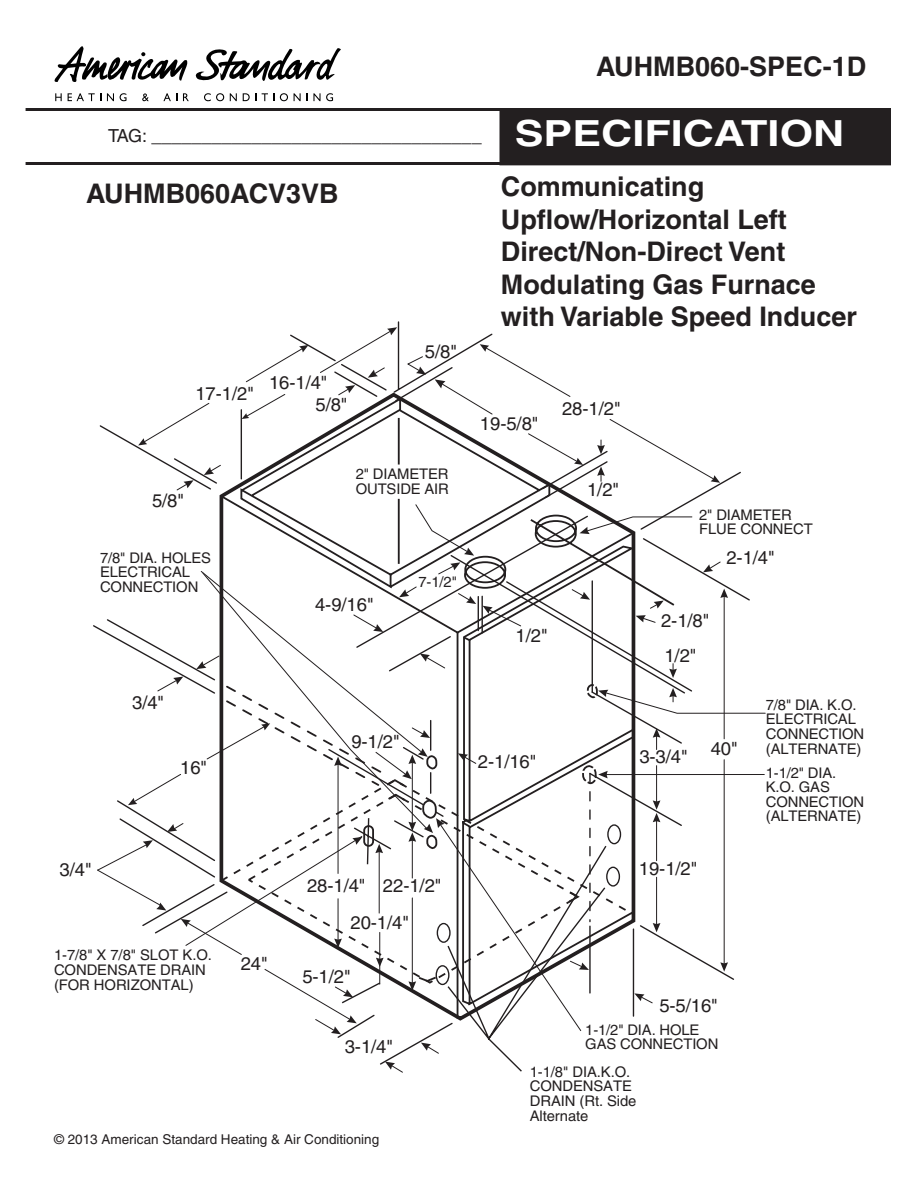
<style>
.page{position:relative;width:918px;height:1188px;background:#fff}
.page>*{position:absolute;margin:0;border:0;box-sizing:border-box;transform-origin:0 0}
.t1{font:700 36px "Helvetica";color:#fff;scale:1.2 1}
.t2{font:700 27px/32.4px "Helvetica";color:#231f20}
.t3{font:18.3px "Helvetica";letter-spacing:-.005em;color:#231f20}
.t4{font:18px "Helvetica";color:#231f20}
.t5{font:14.7px/14.7px "Helvetica";letter-spacing:-.01em;color:#231f20}
.t6{font:13.5px "Helvetica";color:#231f20}
</style>
<div class="page">
<hr style="left:26px;top:108px;width:864px;height:3px;background:#231f20">
<hr style="left:26px;top:162px;width:864px;height:3px;background:#231f20">
<div style="left:500px;top:109px;width:390px;height:56px;background:#231f20"></div>
<svg style="left:55px;top:46px;width:286px;height:36px"></svg>
<svg style="left:55px;top:93px;width:7px;height:8px"></svg>
<svg style="left:68px;top:93px;width:33px;height:8px"></svg>
<svg style="left:107px;top:93px;width:7px;height:8px"></svg>
<svg style="left:120px;top:93px;width:7px;height:8px"></svg>
<svg style="left:142px;top:93px;width:7px;height:8px"></svg>
<svg style="left:163px;top:93px;width:14px;height:8px"></svg>
<svg style="left:183px;top:93px;width:6px;height:8px"></svg>
<svg style="left:204px;top:93px;width:20px;height:8px"></svg>
<svg style="left:230px;top:93px;width:7px;height:8px"></svg>
<svg style="left:243px;top:93px;width:13px;height:8px"></svg>
<svg style="left:262px;top:93px;width:12px;height:8px"></svg>
<svg style="left:280px;top:93px;width:8px;height:8px"></svg>
<svg style="left:294px;top:93px;width:7px;height:8px"></svg>
<svg style="left:307px;top:93px;width:26px;height:8px"></svg>
<svg style="left:421px;top:1043px;width:14px;height:9px"></svg>
<svg style="left:385px;top:1062px;width:18px;height:11px"></svg>
<svg style="left:435px;top:344px;width:125px;height:46px"></svg>
<svg style="left:407px;top:356px;width:19px;height:19px"></svg>
<svg style="left:637px;top:434px;width:83px;height:49px"></svg>
<svg style="left:138px;top:403px;width:72px;height:42px"></svg>
<svg style="left:246px;top:327px;width:151px;height:63px"></svg>
<svg style="left:219px;top:396px;width:418px;height:107px"></svg>
<svg style="left:204px;top:464px;width:18px;height:11px"></svg>
<svg style="left:176px;top:480px;width:18px;height:11px"></svg>
<svg style="left:96px;top:503px;width:670px;height:531px"></svg>
<p class="t2" style="left:596px;top:50px;width:272px">AUHMB060-SPEC-1D</p>
<p class="t4" style="left:108px;top:125px;width:375px">TAG: _________________________________</p>
<p class="t1" style="left:515px;top:111px;width:276px">SPECIFICATION</p>
<p class="t2" style="left:86px;top:177px;width:254px">AUHMB060ACV3VB</p>
<p class="t3" style="left:195px;top:383px;width:60px">17-1/2"</p>
<p class="t3" style="left:269px;top:372px;width:60px">16-1/4"</p>
<p class="t3" style="left:315px;top:394px;width:34px">5/8"</p>
<p class="t3" style="left:425px;top:341px;width:34px">5/8"</p>
<p class="t3" style="left:152px;top:490px;width:34px">5/8"</p>
<p class="t5" style="left:100px;top:550px;width:113px">7/8" DIA. HOLES<br>ELECTRICAL<br>CONNECTION</p>
<p class="t5" style="left:356px;top:466px;width:95px">2" DIAMETER<br>OUTSIDE AIR</p>
<p class="t5" style="left:418px;top:574px;width:40px">7-1/2"</p>
<p class="t3" style="left:132px;top:692px;width:34px">3/4"</p>
<p class="t3" style="left:180px;top:757px;width:29px">16"</p>
<p class="t3" style="left:60px;top:859px;width:34px">3/4"</p>
<p class="t5" style="left:54px;top:948px;width:159px">1-7/8" X 7/8" SLOT K.O.<br>CONDENSATE DRAIN (FOR HORIZONTAL)</p>
<p class="t3" style="left:241px;top:953px;width:28px">24"</p>
<p class="t3" style="left:315px;top:594px;width:60px">4-9/16"</p>
<p class="t3" style="left:351px;top:731px;width:50px">9-1/2"</p>
<p class="t3" style="left:307px;top:875px;width:60px">28-1/4"</p>
<p class="t3" style="left:383px;top:875px;width:60px">22-1/2"</p>
<p class="t3" style="left:350px;top:912px;width:60px">20-1/4"</p>
<p class="t3" style="left:302px;top:966px;width:50px">5-1/2"</p>
<p class="t3" style="left:345px;top:1036px;width:50px">3-1/4"</p>
<p class="t6" style="left:54px;top:1132px;width:327px">© 2013 American Standard Heating &amp; Air Conditioning</p>
<p class="t2" style="left:501px;top:170px;width:205px">Communicating</p>
<p class="t2" style="left:501px;top:203px;width:288px">Upflow/Horizontal Left<br>Direct/Non-Direct Vent</p>
<p class="t2" style="left:501px;top:267px;width:358px">Modulating Gas Furnace with Variable Speed Inducer</p>
<p class="t3" style="left:480px;top:413px;width:60px">19-5/8"</p>
<p class="t3" style="left:562px;top:398px;width:60px">28-1/2"</p>
<p class="t3" style="left:516px;top:625px;width:34px">1/2"</p>
<p class="t3" style="left:478px;top:751px;width:60px">2-1/16"</p>
<p class="t3" style="left:587px;top:479px;width:34px">1/2"</p>
<p class="t5" style="left:699px;top:507px;width:115px">2" DIAMETER<br>FLUE CONNECT</p>
<p class="t3" style="left:726px;top:547px;width:50px">2-1/4"</p>
<p class="t3" style="left:661px;top:610px;width:50px">2-1/8"</p>
<p class="t3" style="left:664px;top:645px;width:34px">1/2"</p>
<p class="t3" style="left:639px;top:746px;width:50px">3-3/4"</p>
<p class="t3" style="left:711px;top:738px;width:28px">40"</p>
<p class="t3" style="left:639px;top:858px;width:60px">19-1/2"</p>
<p class="t5" style="left:766px;top:697px;width:100px">7/8" DIA. K.O.<br>ELECTRICAL<br>CONNECTION (ALTERNATE)</p>
<p class="t5" style="left:766px;top:765px;width:100px">1-1/2" DIA.<br>K.O. GAS<br>CONNECTION (ALTERNATE)</p>
<p class="t3" style="left:659px;top:995px;width:60px">5-5/16"</p>
<p class="t5" style="left:585px;top:1022px;width:135px">1-1/2" DIA. HOLE<br>GAS CONNECTION</p>
<p class="t5" style="left:530px;top:1064px;width:108px">1-1/8" DIA.K.O.<br>CONDENSATE<br>DRAIN (Rt. Side<br>Alternate</p>
</div>
